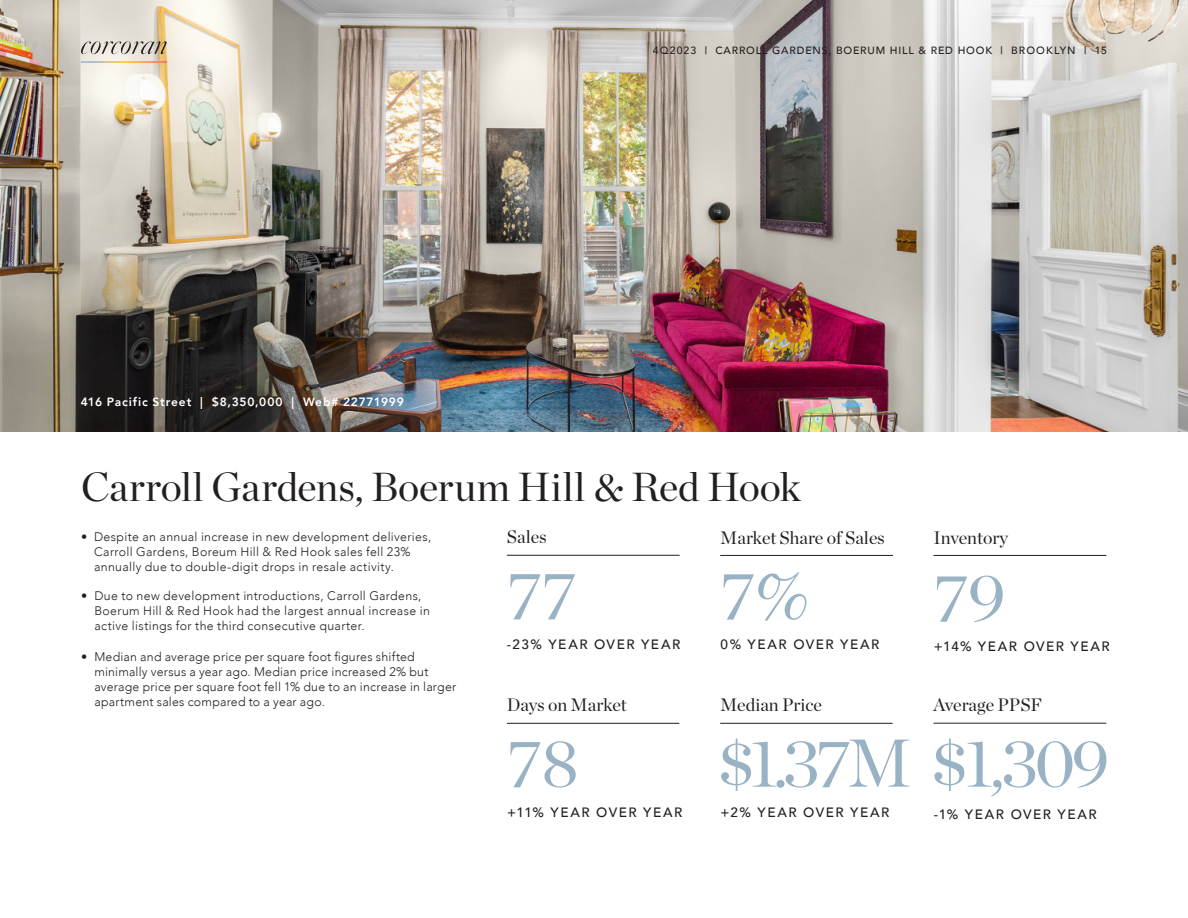
<style>
.page{position:relative;width:1188px;height:918px;background:#fff}
.page>*{position:absolute;margin:0;border:0;box-sizing:border-box;transform-origin:0 0}
.Caption_Right{font:67.5px "Chronicle Display";letter-spacing:-.05em;color:#99b3c5}
.BC{font:40.5px "Chronicle Display";letter-spacing:-.005em;color:#231f20}
.Caption_Right-2{font:18px "Chronicle Display";color:#231f20}
.Caption_Right-3{font:500 13.5px "Avenir";letter-spacing:.12em;color:#231f20}
.BC-2{font:300 12.3px/15px "Avenir";letter-spacing:.025em;color:#231f20}
.BC-3{font:800 12px "Avenir";letter-spacing:.065em;color:#fff}
.Caption_Right-4{font:500 10.5px "Avenir";letter-spacing:.08em;color:#231f20}
</style>
<div class="page">
<img style="left:0;top:0;width:1188px;height:432px">
<svg style="left:81px;top:41px;width:86px;height:13px"></svg>
<svg style="left:81px;top:61px;width:86px;height:2px"></svg>
<hr style="left:507px;top:555px;width:173px;height:1px;background:#231f20">
<hr style="left:720px;top:555px;width:173px;height:1px;background:#231f20">
<hr style="left:934px;top:555px;width:172px;height:1px;background:#231f20">
<hr style="left:720px;top:723px;width:173px;height:1px;background:#231f20">
<hr style="left:934px;top:723px;width:172px;height:1px;background:#231f20">
<hr style="left:507px;top:723px;width:172px;height:1px;background:#231f20">
<p class="BC-3" style="left:81px;top:393px;width:325px">416 Pacific Street | $8,350,000 | Web# 22771999</p>
<p class="Caption_Right-4" style="left:653px;top:41px;width:456px">4Q2023 | CARROLL GARDENS, BOERUM HILL &amp; RED HOOK | BROOKLYN | 15</p>
<p class="BC" style="left:81px;top:456px;width:721px">Carroll Gardens, Boerum Hill &amp; Red Hook</p>
<p class="BC-2" style="left:94px;top:530px;width:339px;text-indent:-13px">• Despite an annual increase in new development deliveries,<br>Carroll Gardens, Boreum Hill &amp; Red Hook sales fell 23% annually due to double-digit drops in resale activity.</p>
<p class="BC-2" style="left:94px;top:588px;width:337px;text-indent:-13px">• Due to new development introductions, Carroll Gardens,<br>Boerum Hill &amp; Red Hook had the largest annual increase in active listings for the third consecutive quarter.</p>
<p class="BC-2" style="left:94px;top:650px;width:363px;text-indent:-13px">• Median and average price per square foot figures shifted minimally versus a year ago. Median price increased 2% but average price per square foot fell 1% due to an increase in larger apartment sales compared to a year ago.</p>
<p class="Caption_Right-2" style="left:507px;top:523px;width:41px">Sales</p>
<p class="Caption_Right" style="left:507px;top:543px;width:71px">77</p>
<p class="Caption_Right-3" style="left:507px;top:632px;width:175px">-23% YEAR OVER YEAR</p>
<p class="Caption_Right-2" style="left:507px;top:691px;width:121px">Days on Market</p>
<p class="Caption_Right" style="left:507px;top:711px;width:73px">78</p>
<p class="Caption_Right-3" style="left:507px;top:800px;width:177px">+11% YEAR OVER YEAR</p>
<p class="Caption_Right-2" style="left:720px;top:524px;width:166px">Market Share of Sales</p>
<p class="Caption_Right" style="left:720px;top:544px;width:91px">7%</p>
<p class="Caption_Right-3" style="left:721px;top:633px;width:160px">0% YEAR OVER YEAR</p>
<p class="Caption_Right-2" style="left:934px;top:524px;width:76px">Inventory</p>
<p class="Caption_Right" style="left:934px;top:546px;width:74px">79</p>
<p class="Caption_Right-3" style="left:934px;top:635px;width:177px">+14% YEAR OVER YEAR</p>
<p class="Caption_Right-2" style="left:934px;top:691px;width:110px">Average PPSF</p>
<p class="Caption_Right-2" style="left:720px;top:691px;width:103px">Median Price</p>
<p class="Caption_Right" style="left:717px;top:711px;width:394px">$1.37M $1,309</p>
<p class="Caption_Right-3" style="left:721px;top:800px;width:170px">+2% YEAR OVER YEAR</p>
<p class="Caption_Right-3" style="left:934px;top:803px;width:164px">-1% YEAR OVER YEAR</p>
</div>
